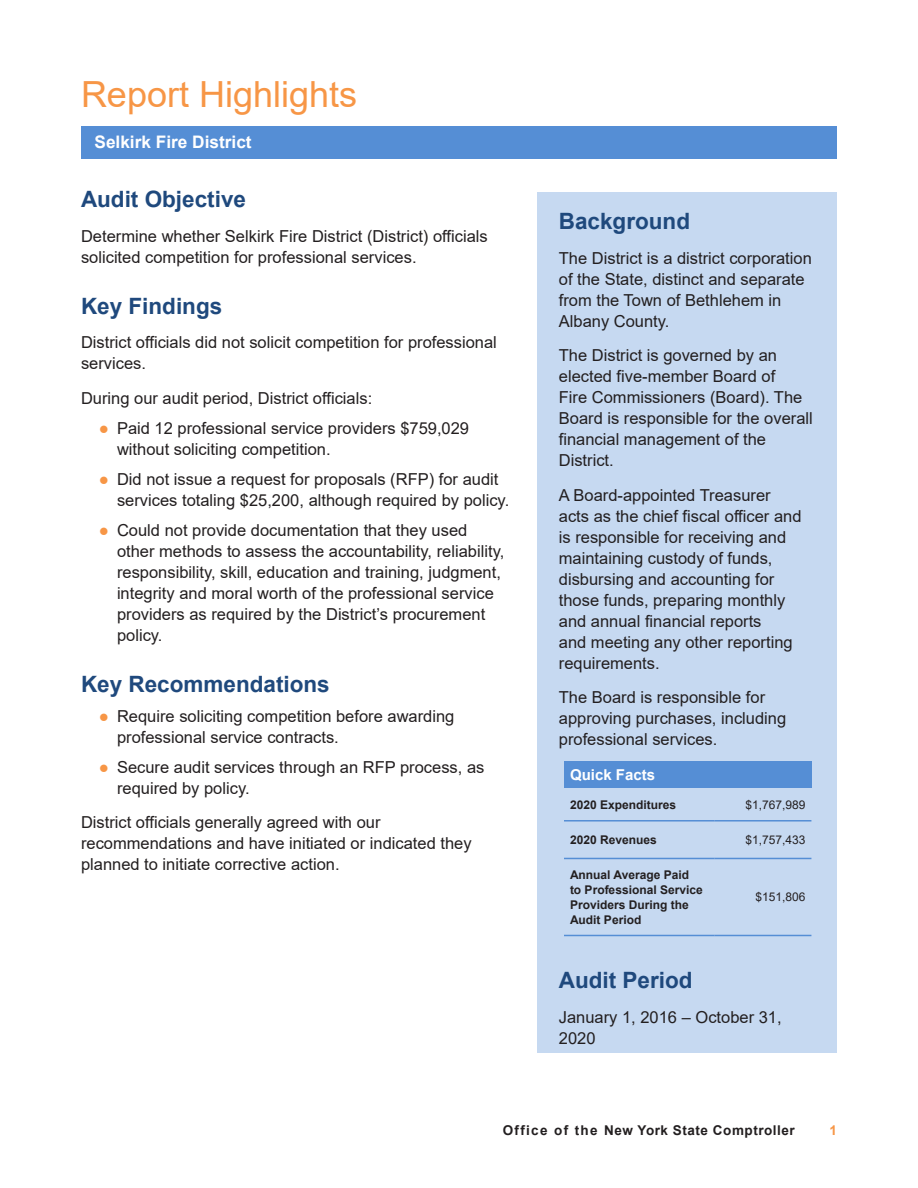
<style>
.page{position:relative;width:918px;height:1188px;background:#fff}
.page>*{position:absolute;margin:0;border:0;box-sizing:border-box;transform-origin:0 0}
.Section_Heads{font:36px "Arial";color:#f79646}
._2_Subheads{font:700 22.5px "Arial";color:#1f497d}
.t1{font:700 17.25px "Arial";color:#fff}
.Body_Text{font:16.5px/21px "Arial";color:#231f20}
.Footnotes{font:700 15px "Arial";color:#fff}
.t2{font:700 13.5px "Arial";letter-spacing:.04em;color:#231f20}
.t3{font:700 13.5px "Arial";color:#f79646}
.Footnotes-2{font:700 12px/15px "Arial";color:#231f20}
.Footnotes-3{font:12px "Arial";color:#231f20}
.s1{color:#f79646}
</style>
<div class="page">
<hr style="left:81px;top:126px;width:756px;height:3px;background:#558ed5">
<div style="left:538px;top:192px;width:299px;height:861px;background:#c6d9f1"></div>
<div style="left:81px;top:128px;width:756px;height:31px;background:#558ed5"></div>
<div style="left:564px;top:761px;width:247px;height:27px;background:#558ed5"></div>
<hr style="left:564px;top:820px;width:150px;height:2px;background:#558ed5">
<hr style="left:714px;top:820px;width:97px;height:2px;background:#558ed5">
<hr style="left:564px;top:858px;width:150px;height:1px;background:#558ed5">
<hr style="left:714px;top:858px;width:97px;height:1px;background:#558ed5">
<hr style="left:564px;top:935px;width:150px;height:1px;background:#558ed5">
<hr style="left:714px;top:935px;width:97px;height:1px;background:#558ed5">
<p class="Section_Heads" style="left:81px;top:70px;width:278px">Report Highlights</p>
<p class="t1" style="left:94px;top:129px;width:159px">Selkirk Fire District</p>
<p class="_2_Subheads" style="left:81px;top:184px;width:167px">Audit Objective</p>
<p class="Body_Text" style="left:81px;top:226px;width:408px">Determine whether Selkirk Fire District (District) officials solicited competition for professional services.</p>
<p class="_2_Subheads" style="left:81px;top:290px;width:143px">Key Findings</p>
<p class="Body_Text" style="left:81px;top:332px;width:417px">District officials did not solicit competition for professional services.</p>
<p class="Body_Text" style="left:81px;top:388px;width:293px">During our audit period, District officials:</p>
<p class="Body_Text" style="left:117px;top:418px;width:354px;text-indent:-18px"><span class="s1">●</span> Paid 12 professional service providers $759,029 without soliciting competition.</p>
<p class="Body_Text" style="left:117px;top:469px;width:394px;text-indent:-18px"><span class="s1">●</span> Did not issue a request for proposals (RFP) for audit services totaling $25,200, although required by policy.</p>
<p class="Body_Text" style="left:117px;top:520px;width:389px;text-indent:-18px"><span class="s1">●</span> Could not provide documentation that they used other methods to assess the accountability, reliability, responsibility, skill, education and training, judgment, integrity and moral worth of the professional service providers as required by the District’s procurement policy.</p>
<p class="_2_Subheads" style="left:81px;top:668px;width:250px">Key Recommendations</p>
<p class="Body_Text" style="left:117px;top:706px;width:339px;text-indent:-18px"><span class="s1">●</span> Require soliciting competition before awarding professional service contracts.</p>
<p class="Body_Text" style="left:117px;top:757px;width:369px;text-indent:-18px"><span class="s1">●</span> Secure audit services through an RFP process, as required by policy.</p>
<p class="Body_Text" style="left:81px;top:812px;width:392px">District officials generally agreed with our recommendations and have initiated or indicated they planned to initiate corrective action.</p>
<p class="_2_Subheads" style="left:559px;top:206px;width:133px">Background</p>
<p class="Body_Text" style="left:559px;top:247px;width:255px">The District is a district corporation of the State, distinct and separate from the Town of Bethlehem in<br>Albany County.</p>
<p class="Body_Text" style="left:559px;top:345px;width:256px">The District is governed by an elected five-member Board of<br>Fire Commissioners (Board). The<br>Board is responsible for the overall financial management of the<br>District.</p>
<p class="Body_Text" style="left:559px;top:484px;width:244px">A Board-appointed Treasurer acts as the chief fiscal officer and is responsible for receiving and maintaining custody of funds, disbursing and accounting for those funds, preparing monthly and annual financial reports<br>and meeting any other reporting requirements.</p>
<p class="Body_Text" style="left:559px;top:687px;width:229px">The Board is responsible for approving purchases, including professional services.</p>
<p class="Footnotes" style="left:570px;top:764px;width:87px">Quick Facts</p>
<p class="Footnotes-2" style="left:570px;top:797px;width:108px">2020 Expenditures</p>
<p class="Footnotes-3" style="left:745px;top:796px;width:62px">$1,767,989</p>
<p class="Footnotes-2" style="left:570px;top:832px;width:88px">2020 Revenues</p>
<p class="Footnotes-3" style="left:745px;top:832px;width:62px">$1,757,433</p>
<p class="Footnotes-2" style="left:570px;top:867px;width:134px">Annual Average Paid to Professional Service<br>Providers During the<br>Audit Period</p>
<p class="Footnotes-3" style="left:755px;top:889px;width:52px">$151,806</p>
<p class="_2_Subheads" style="left:559px;top:965px;width:135px">Audit Period</p>
<p class="Body_Text" style="left:559px;top:1006px;width:224px">January 1, 2016 – October 31,<br>2020</p>
<p class="t2" style="left:503px;top:1121px;width:294px">Office of the New York State Comptroller</p>
<p class="t3" style="left:829px;top:1121px;width:9px">1</p>
</div>
